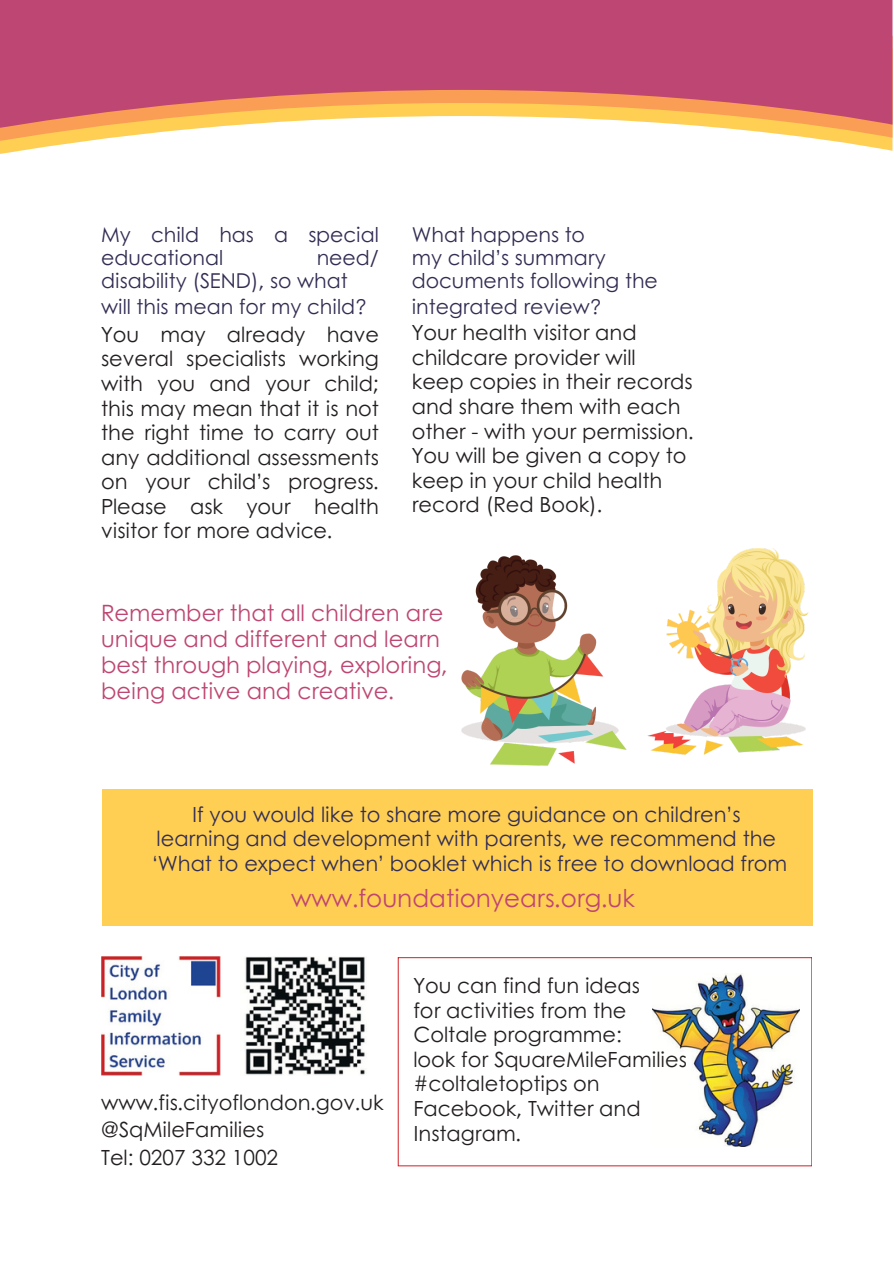
<style>
.page{position:relative;width:894px;height:1264px;background:#fff}
.page>*{position:absolute;margin:0;border:0;box-sizing:border-box;transform-origin:0 0}
.t1{font:24.6px "Century Gothic";color:#be4672}
.t2{font:22.5px/26.1px "Century Gothic";color:#be4672}
.t3{font:20.85px/24.6px "Century Gothic";color:#231f20}
.t4{font:20.85px/24.6px "Century Gothic";color:#322d53;text-align:center}
.t5{font:20.4px/23px "Century Gothic";color:#322d53}
</style>
<div class="page">
<svg style="left:0;top:141px;width:892px;height:13px"></svg>
<svg style="left:0;top:128px;width:892px;height:13px"></svg>
<svg style="left:0;top:0;width:892px;height:128px;fill:#be4672"></svg>
<div style="left:102px;top:789px;width:710px;height:136px;background:#ffcf54"></div>
<svg style="left:397px;top:957px;width:415px;height:209px"></svg>
<img style="left:101px;top:956px;width:119px;height:119px">
<img style="left:461px;top:555px;width:166px;height:211px">
<img style="left:647px;top:548px;width:162px;height:207px">
<img style="left:652px;top:973px;width:146px;height:173px">
<img style="left:245px;top:956px;width:121px;height:119px">
<p class="t5" style="left:101px;top:222px;width:279px">My child has a special educational</p>
<p class="t5" style="left:101px;top:245px;width:279px;text-indent:215px">need/ disability (SEND), so what</p>
<p class="t5" style="left:101px;top:294px;width:267px">will this mean for my child?</p>
<p class="t3" style="left:101px;top:321px;width:279px;text-align:justify">You may already have several specialists working with you and your child; this may mean that it is not the right time to carry out any additional assessments on your child’s progress.<br>Please ask your health visitor for more advice.</p>
<p class="t5" style="left:411px;top:222px;width:247px">What happens to<br>my child’s summary documents following the</p>
<p class="t5" style="left:411px;top:294px;width:191px">integrated review?</p>
<p class="t3" style="left:411px;top:319px;width:283px">Your health visitor and childcare provider will<br>keep copies in their records and share them with each other - with your permission.<br>You will be given a copy to keep in your child health record (Red Book).</p>
<p class="t2" style="left:101px;top:599px;width:348px">Remember that all children are unique and different and learn best through playing, exploring, being active and creative.</p>
<h1 class="t4" style="left:152px;top:801px;width:636px">If you would like to share more guidance on children’s learning and development with parents, we recommend the ‘What to expect when’ booklet which is free to download from</h1>
<h1 class="t1" style="left:291px;top:879px;width:345px">www.foundationyears.org.uk</h1>
<p class="t3" style="left:101px;top:1087px;width:284px;line-height:27.6px">www.fis.cityoflondon.gov.uk @SqMileFamilies<br>Tel: 0207 332 1002</p>
<p class="t3" style="left:413px;top:972px;width:275px">You can find fun ideas<br>for activities from the<br>Coltale programme:<br>look for SquareMileFamilies #coltaletoptips on<br>Facebook, Twitter and<br>Instagram.</p>
</div>
